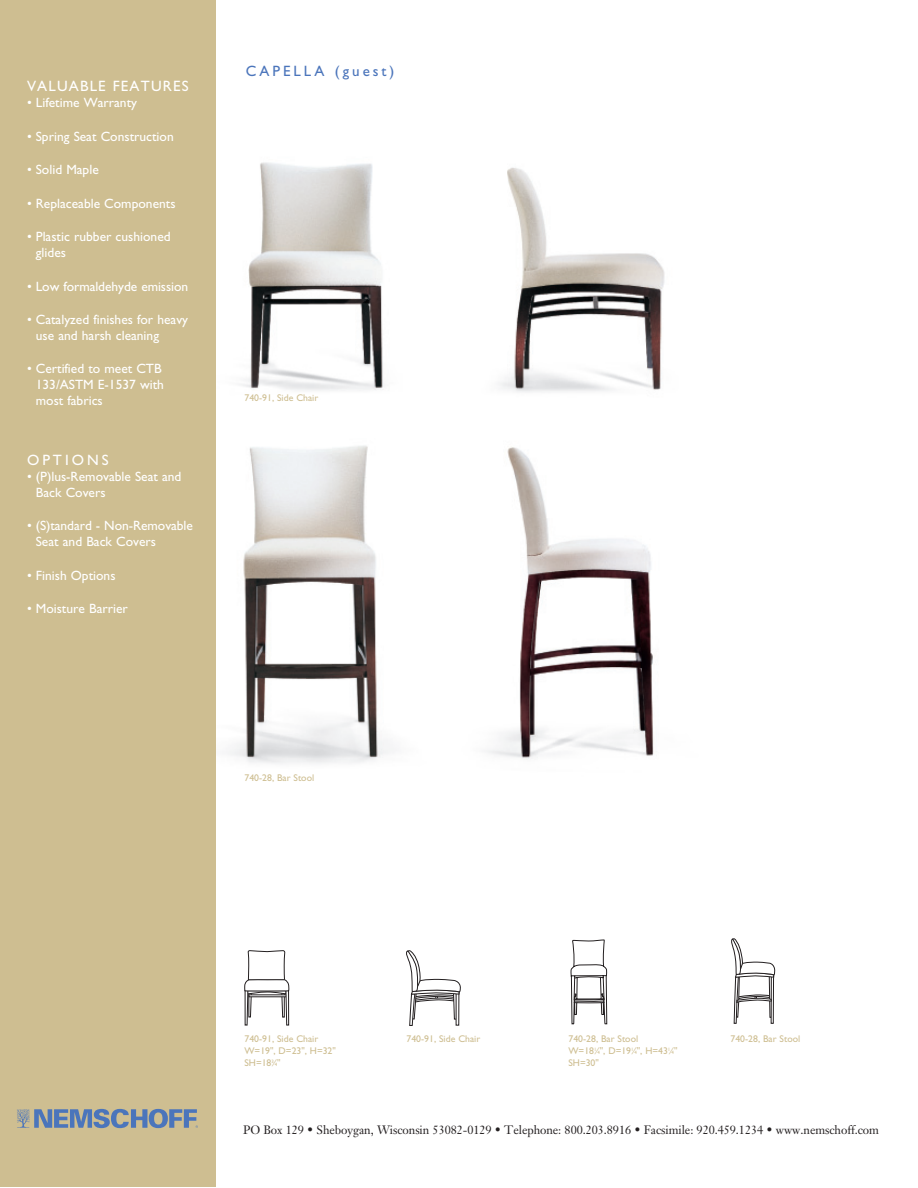
<style>
.page{position:relative;width:918px;height:1188px;background:#fff}
.page>*{position:absolute;margin:0;border:0;box-sizing:border-box;transform-origin:0 0}
.t1{font:15px "Gill Sans";letter-spacing:.08em;color:#fff}
.t2{font:15px "Gill Sans";letter-spacing:.2em;color:#4b75bb}
.t3{font:15px "Gill Sans";letter-spacing:.2em;color:#fff}
.t4{font:13.5px/15.8px "Gill Sans";color:#fff}
.t5{font:12px "Janson Text";letter-spacing:-.005em;color:#231f20}
.t6{font:9.75px/12px "Gill Sans";color:#cebe91}
.s1{font-size:4.8px}
</style>
<div class="page">
<img style="left:240px;top:162px;width:144px;height:229px">
<img style="left:499px;top:167px;width:166px;height:225px">
<img style="left:228px;top:445px;width:166px;height:319px">
<div style="left:0;top:0;width:216px;height:1187px;background:#cebe91"></div>
<svg style="left:406px;top:950px;width:55px;height:76px"></svg>
<img style="left:486px;top:447px;width:168px;height:313px">
<svg style="left:570px;top:939px;width:38px;height:86px"></svg>
<svg style="left:731px;top:938px;width:45px;height:86px"></svg>
<svg style="left:17px;top:1109px;width:181px;height:19px"></svg>
<svg style="left:244px;top:950px;width:46px;height:76px"></svg>
<p class="t1" style="left:27px;top:81px;width:163px">VALUABLE FEATURES</p>
<p class="t4" style="left:27px;top:96px;width:112px">• Lifetime Warranty</p>
<p class="t4" style="left:27px;top:130px;width:148px">• Spring Seat Construction</p>
<p class="t4" style="left:27px;top:163px;width:73px">• Solid Maple</p>
<p class="t4" style="left:27px;top:197px;width:150px">• Replaceable Components</p>
<p class="t4" style="left:36px;top:230px;width:136px;text-indent:-9px">• Plastic rubber cushioned glides</p>
<p class="t4" style="left:27px;top:280px;width:163px">• Low formaldehyde emission</p>
<p class="t4" style="left:36px;top:313px;width:154px;text-indent:-9px">• Catalyzed finishes for heavy use and harsh cleaning</p>
<p class="t4" style="left:36px;top:363px;width:130px;text-indent:-9px">• Certified to meet CTB<br>133/ASTM E-1537 with most fabrics</p>
<p class="t3" style="left:27px;top:455px;width:83px">OPTIONS</p>
<p class="t4" style="left:36px;top:470px;width:147px;text-indent:-9px">• (P)lus-Removable Seat and<br>Back Covers</p>
<p class="t4" style="left:36px;top:519px;width:159px;text-indent:-9px">• (S)tandard - Non-Removable<br>Seat and Back Covers</p>
<p class="t4" style="left:27px;top:569px;width:90px">• Finish Options</p>
<p class="t4" style="left:27px;top:602px;width:102px">• Moisture Barrier</p>
<p class="t2" style="left:246px;top:66px;width:150px">CAPELLA (guest)</p>
<p class="t6" style="left:244px;top:393px;width:75px">740-91, Side Chair</p>
<p class="t6" style="left:244px;top:772px;width:71px">740-28, Bar Stool</p>
<p class="t6" style="left:244px;top:1034px;width:93px">740-91, Side Chair<br>W=19", D=23", H=32"<br>SH=18<sup>3</sup>⁄<span class="s1">4</span>"</p>
<p class="t6" style="left:407px;top:1034px;width:75px">740-91, Side Chair</p>
<p class="t6" style="left:568px;top:1034px;width:110px">740-28, Bar Stool<br>W=18<sup>1</sup>⁄<span class="s1">4</span>", D=19<sup>1</sup>⁄<span class="s1">4</span>", H=43<sup>1</sup>⁄<span class="s1">4</span>"<br>SH=30"</p>
<p class="t6" style="left:731px;top:1034px;width:71px">740-28, Bar Stool</p>
<p class="t5" style="left:243px;top:1125px;width:637px">PO Box 129 • Sheboygan, Wisconsin 53082-0129 • Telephone: 800.203.8916 • Facsimile: 920.459.1234 • www.nemschoff.com</p>
</div>
